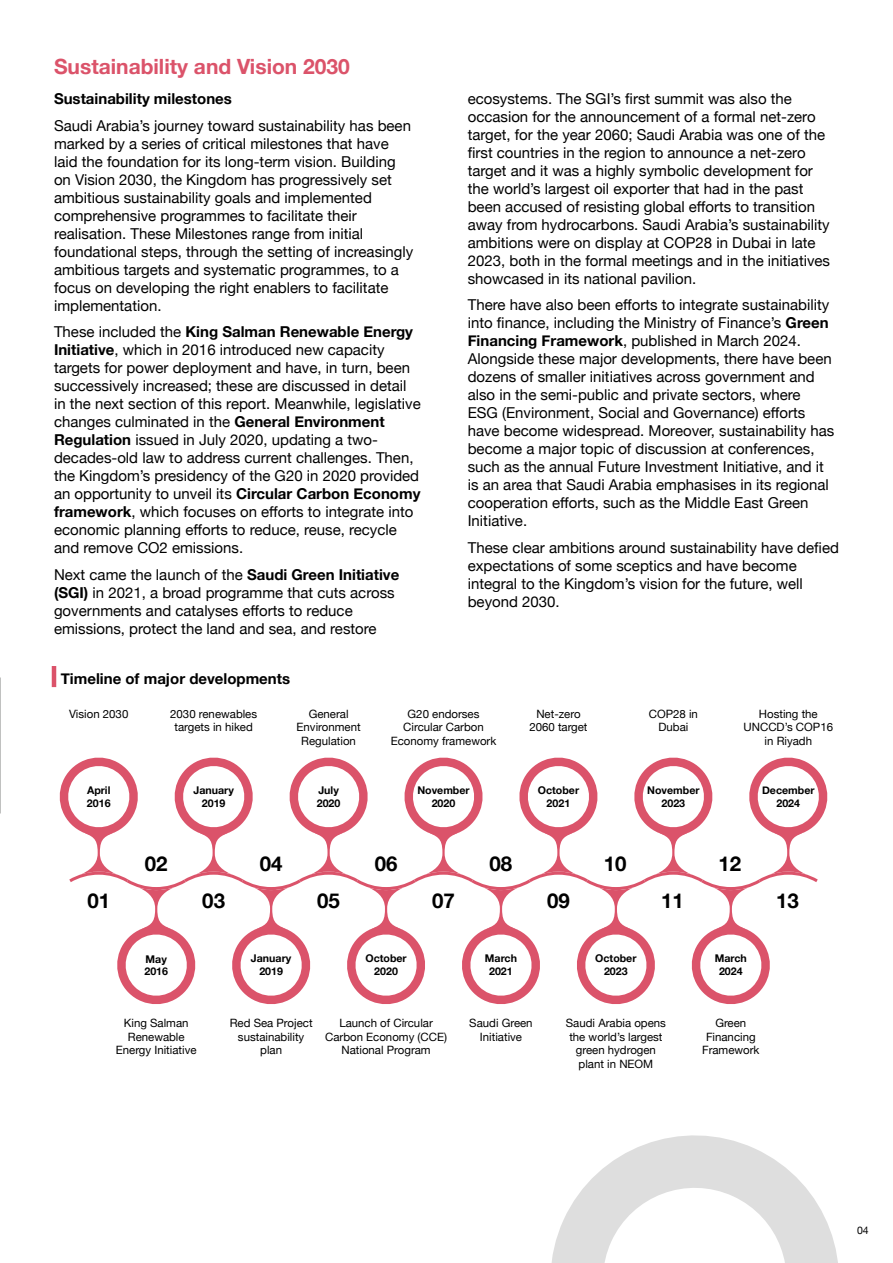
<style>
.page{position:relative;width:893px;height:1263px;background:#fff}
.page>*{position:absolute;margin:0;border:0;box-sizing:border-box;transform-origin:0 0}
.t1{font:700 21px "Helvetica Neue";color:#db536a}
.t2{font:700 20.4px "Helvetica Neue";color:#000}
.t3{font:15px/18px "Helvetica Neue";color:#000}
.t4{font:700 15px "Helvetica Neue";color:#000}
.t5{font:11.4px/13.8px "Helvetica Neue";color:#000;text-align:center}
.t6{font:700 10.65px/12.8px "Helvetica Neue";color:#000;text-align:center}
.t7{font:10.5px "Helvetica Neue";color:#000}
.s1{font-weight:700}
</style>
<div class="page">
<img style="left:0;top:0;width:1px;height:1263px">
<svg style="left:59px;top:757px;width:769px;height:247px"></svg>
<hr style="left:52px;top:666px;width:4px;height:21px;background:#db536a">
<svg style="left:551px;top:1135px;width:287px;height:128px"></svg>
<p class="t1" style="left:54px;top:51px;width:297px">Sustainability and Vision 2030</p>
<p class="t4" style="left:54px;top:87px;width:179px">Sustainability milestones</p>
<p class="t3" style="left:54px;top:117px;width:361px">Saudi Arabia’s journey toward sustainability has been marked by a series of critical milestones that have laid the foundation for its long-term vision. Building on Vision 2030, the Kingdom has progressively set ambitious sustainability goals and implemented comprehensive programmes to facilitate their realisation. These Milestones range from initial foundational steps, through the setting of increasingly ambitious targets and systematic programmes, to a focus on developing the right enablers to facilitate implementation.</p>
<p class="t3" style="left:54px;top:324px;width:368px">These included the <span class="s1">King Salman Renewable Energy Initiative</span>, which in 2016 introduced new capacity targets for power deployment and have, in turn, been successively increased; these are discussed in detail in the next section of this report. Meanwhile, legislative changes culminated in the <span class="s1">General Environment Regulation</span> issued in July 2020, updating a two&shy;decades-old law to address current challenges. Then, the Kingdom’s presidency of the G20 in 2020 provided an opportunity to unveil its <span class="s1">Circular Carbon Economy framework</span>, which focuses on efforts to integrate into economic planning efforts to reduce, reuse, recycle and remove CO2 emissions.</p>
<p class="t3" style="left:54px;top:566px;width:347px">Next came the launch of the <span class="s1">Saudi Green Initiative (SGI)</span> in 2021, a broad programme that cuts across governments and catalyses efforts to reduce emissions, protect the land and sea, and restore</p>
<p class="t4" style="left:61px;top:667px;width:231px">Timeline of major developments</p>
<p class="t3" style="left:468px;top:90px;width:364px">ecosystems. The SGI’s first summit was also the occasion for the announcement of a formal net-zero target, for the year 2060; Saudi Arabia was one of the first countries in the region to announce a net-zero target and it was a highly symbolic development for the world’s largest oil exporter that had in the past been accused of resisting global efforts to transition away from hydrocarbons. Saudi Arabia’s sustainability ambitions were on display at COP28 in Dubai in late 2023, both in the formal meetings and in the initiatives showcased in its national pavilion.</p>
<p class="t3" style="left:468px;top:297px;width:368px">There have also been efforts to integrate sustainability into finance, including the Ministry of Finance’s <span class="s1">Green Financing Framework</span>, published in March 2024.<br>Alongside these major developments, there have been dozens of smaller initiatives across government and also in the semi-public and private sectors, where ESG (Environment, Social and Governance) efforts have become widespread. Moreover, sustainability has become a major topic of discussion at conferences, such as the annual Future Investment Initiative, and it is an area that Saudi Arabia emphasises in its regional cooperation efforts, such as the Middle East Green Initiative.</p>
<p class="t3" style="left:468px;top:539px;width:373px">These clear ambitions around sustainability have defied expectations of some sceptics and have become integral to the Kingdom’s vision for the future, well beyond 2030.</p>
<p class="t5" style="left:69px;top:707px;width:61px">Vision 2030</p>
<p class="t5" style="left:170px;top:707px;width:88px">2030 renewables targets in hiked</p>
<p class="t5" style="left:297px;top:707px;width:66px">General<br>Environment<br>Regulation</p>
<p class="t5" style="left:391px;top:707px;width:107px">G20 endorses<br>Circular Carbon<br>Economy framework</p>
<p class="t5" style="left:529px;top:707px;width:60px">Net-zero<br>2060 target</p>
<p class="t5" style="left:649px;top:707px;width:51px">COP28 in<br>Dubai</p>
<p class="t5" style="left:744px;top:707px;width:91px">Hosting the<br>UNCCD’s COP16 in Riyadh</p>
<p class="t6" style="left:87px;top:784px;width:25px;text-align:left">April<br>2016</p>
<p class="t6" style="left:193px;top:784px;width:42px">January<br>2019</p>
<p class="t6" style="left:317px;top:784px;width:25px;text-align:left">July<br>2020</p>
<p class="t6" style="left:417px;top:784px;width:54px">November<br>2020</p>
<p class="t6" style="left:538px;top:784px;width:43px">October<br>2021</p>
<p class="t6" style="left:647px;top:784px;width:54px">November<br>2023</p>
<p class="t6" style="left:762px;top:784px;width:54px">December<br>2024</p>
<p class="t2" style="left:87px;top:884px;width:24px">01</p>
<p class="t2" style="left:145px;top:847px;width:24px">02</p>
<p class="t2" style="left:260px;top:847px;width:24px">04</p>
<p class="t2" style="left:375px;top:847px;width:24px">06</p>
<p class="t2" style="left:490px;top:847px;width:24px">08</p>
<p class="t2" style="left:604px;top:847px;width:24px">10</p>
<p class="t2" style="left:719px;top:847px;width:24px">12</p>
<p class="t2" style="left:202px;top:884px;width:24px">03</p>
<p class="t2" style="left:317px;top:884px;width:24px">05</p>
<p class="t2" style="left:432px;top:884px;width:24px">07</p>
<p class="t2" style="left:547px;top:884px;width:24px">09</p>
<p class="t2" style="left:661px;top:884px;width:24px">11</p>
<p class="t2" style="left:776px;top:884px;width:24px">13</p>
<p class="t6" style="left:144px;top:953px;width:25px;text-align:left">May<br>2016</p>
<p class="t6" style="left:251px;top:952px;width:42px">January<br>2019</p>
<p class="t6" style="left:365px;top:952px;width:43px">October<br>2020</p>
<p class="t6" style="left:485px;top:952px;width:34px">March<br>2021</p>
<p class="t6" style="left:595px;top:952px;width:43px">October<br>2023</p>
<p class="t6" style="left:715px;top:952px;width:34px">March<br>2024</p>
<p class="t5" style="left:116px;top:1017px;width:82px">King Salman<br>Renewable<br>Energy Initiative</p>
<p class="t5" style="left:230px;top:1017px;width:84px">Red Sea Project sustainability plan</p>
<p class="t5" style="left:325px;top:1017px;width:123px">Launch of Circular<br>Carbon Economy (CCE)<br>National Program</p>
<p class="t5" style="left:469px;top:1017px;width:65px">Saudi Green<br>Initiative</p>
<p class="t5" style="left:566px;top:1017px;width:102px">Saudi Arabia opens the world’s largest green hydrogen plant in NEOM</p>
<p class="t5" style="left:702px;top:1017px;width:59px">Green<br>Financing<br>Framework</p>
<p class="t7" style="left:857px;top:1223px;width:13px">04</p>
</div>
